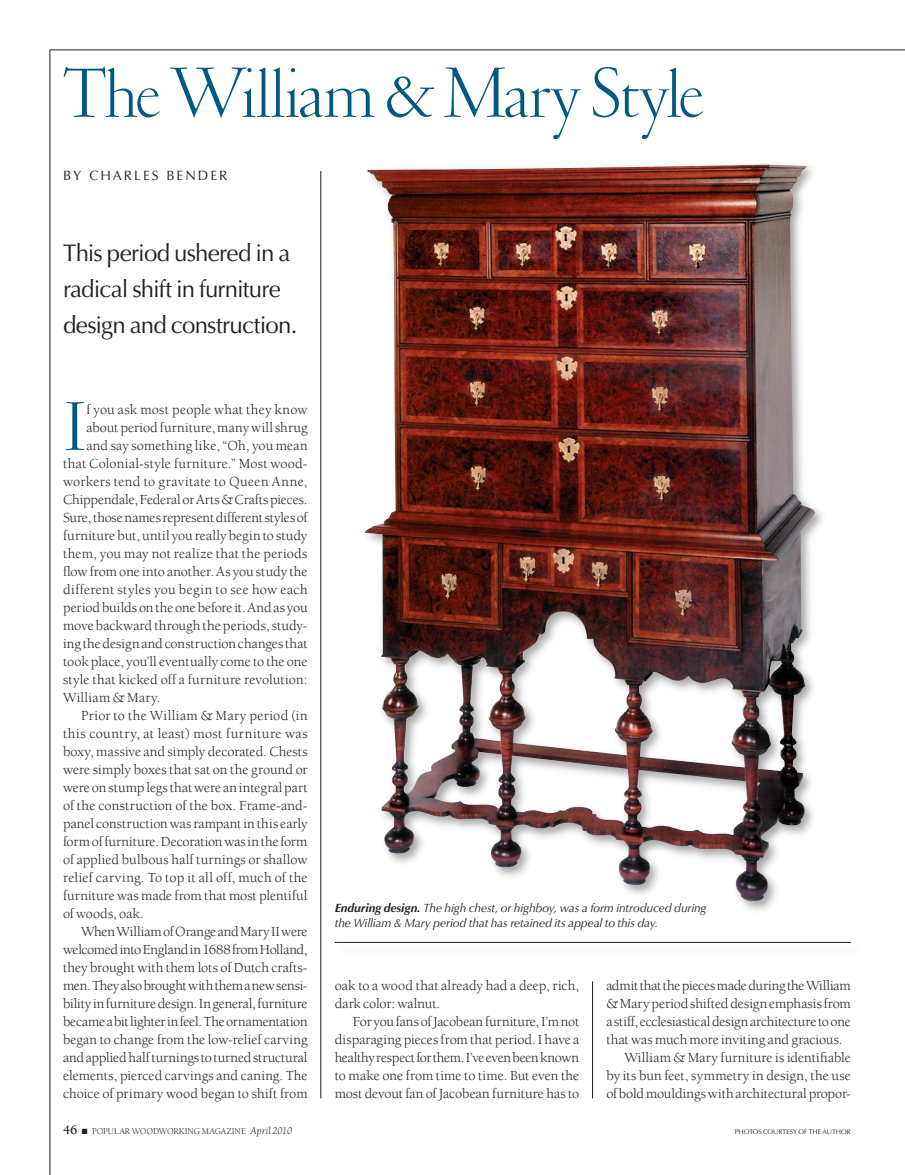
<style>
.page{position:relative;width:905px;height:1175px;background:#fff}
.page>*{position:absolute;margin:0;border:0;box-sizing:border-box;transform-origin:0 0}
.t1{font:300 72px "Garamond FB";letter-spacing:-.025em;color:#005981}
.t2{font:300 70.05px "Garamond FB";color:#005981}
.t3{font:24px/36px "Optima LT Std";letter-spacing:-.035em;color:#231f20}
.t4{font:14.25px "Berkeley Std";color:#231f20}
.t5{font:14.25px "Berkeley Std";letter-spacing:.02em;color:#231f20}
.t6{font:14.25px "Berkeley Std";letter-spacing:-.02em;color:#231f20}
.t7{font:14.25px "Berkeley Std";letter-spacing:-.025em;color:#231f20}
.t8{font:14.25px "Berkeley Std";letter-spacing:.035em;color:#231f20}
.t9{font:14.25px "Berkeley Std";letter-spacing:.025em;color:#231f20}
.t10{font:14.25px "Berkeley Std";letter-spacing:.03em;color:#231f20}
.t11{font:13.5px "Optima LT Std";letter-spacing:.15em;color:#231f20}
.t12{font:italic 12px/15px "Optima LT Std";letter-spacing:-.01em;color:#231f20}
.t13{font:9px "Berkeley Std";color:#231f20}
.t14{font:6.75px "Optima LT Std";letter-spacing:.005em;color:#231f20}
.s1{font-weight:700;font-size:13.5px}
.s2{font-style:italic;font-size:10.5px}
.s3{font-weight:700}
</style>
<div class="page">
<div style="left:336px;top:940px;width:528px;height:19px;background:#231f20;opacity:.35"></div>
<hr style="left:334px;top:942px;width:516px;height:1px;background:#231f20">
<hr style="left:320px;top:171px;width:1px;height:927px;background:#231f20">
<hr style="left:592px;top:981px;width:1px;height:117px;background:#231f20">
<img style="left:367px;top:164px;width:448px;height:737px">
<p class="t1" style="left:63px;top:56px;width:642px">The William &amp; Mary Style</p>
<p class="t11" style="left:63px;top:168px;width:166px">by charles bender</p>
<p class="t3" style="left:63px;top:235px;width:236px">This period ushered in a radical shift in furniture design and construction.</p>
<p class="t2" style="left:63px;top:391px;width:25px">I</p>
<p class="t4" style="left:86px;top:402px;width:223px">f you ask most people what they know</p>
<p class="t4" style="left:86px;top:420px;width:223px">about period furniture, many will shrug</p>
<p class="t4" style="left:86px;top:438px;width:223px">and say something like, “Oh, you mean</p>
<p class="t4" style="left:63px;top:456px;width:246px">that Colonial-style furniture.” Most wood-</p>
<p class="t5" style="left:63px;top:474px;width:246px">workers tend to gravitate to Queen Anne,</p>
<p class="t4" style="left:63px;top:492px;width:246px">Chippendale, Federal or Arts &amp; Crafts pieces.</p>
<p class="t4" style="left:63px;top:510px;width:246px">Sure, those names represent different styles of</p>
<p class="t4" style="left:63px;top:528px;width:246px">furniture but, until you really begin to study</p>
<p class="t5" style="left:63px;top:546px;width:246px">them, you may not realize that the periods</p>
<p class="t4" style="left:63px;top:564px;width:246px">flow from one into another. As you study the</p>
<p class="t9" style="left:63px;top:582px;width:246px">different styles you begin to see how each</p>
<p class="t4" style="left:63px;top:600px;width:246px">period builds on the one before it. And as you</p>
<p class="t4" style="left:63px;top:618px;width:246px">move backward through the periods, study-</p>
<p class="t4" style="left:63px;top:636px;width:246px">ing the design and construction changes that</p>
<p class="t4" style="left:63px;top:654px;width:246px">took place, you’ll eventually come to the one</p>
<p class="t4" style="left:63px;top:672px;width:246px">style that kicked off a furniture revolution:</p>
<p class="t5" style="left:63px;top:690px;width:99px">William &amp; Mary.</p>
<p class="t10" style="left:81px;top:708px;width:228px">Prior to the William &amp; Mary period (in</p>
<p class="t8" style="left:63px;top:726px;width:246px">this country, at least) most furniture was</p>
<p class="t4" style="left:63px;top:744px;width:246px">boxy, massive and simply decorated. Chests</p>
<p class="t4" style="left:63px;top:762px;width:246px">were simply boxes that sat on the ground or</p>
<p class="t4" style="left:63px;top:780px;width:246px">were on stump legs that were an integral part</p>
<p class="t4" style="left:63px;top:798px;width:246px">of the construction of the box. Frame-and-</p>
<p class="t4" style="left:63px;top:816px;width:246px">panel construction was rampant in this early</p>
<p class="t4" style="left:63px;top:834px;width:246px">form of furniture. Decoration was in the form</p>
<p class="t4" style="left:63px;top:852px;width:246px">of applied bulbous half turnings or shallow</p>
<p class="t4" style="left:63px;top:870px;width:246px">relief carving. To top it all off, much of the</p>
<p class="t4" style="left:63px;top:888px;width:246px">furniture was made from that most plentiful</p>
<p class="t4" style="left:63px;top:906px;width:82px">of woods, oak.</p>
<p class="t4" style="left:81px;top:924px;width:228px">When William of Orange and Mary II were</p>
<p class="t7" style="left:63px;top:942px;width:246px">welcomed into England in 1688 from Holland,</p>
<p class="t4" style="left:63px;top:960px;width:246px">they brought with them lots of Dutch crafts-</p>
<p class="t7" style="left:63px;top:978px;width:246px">men. They also brought with them a new sensi-</p>
<p class="t4" style="left:63px;top:996px;width:246px">bility in furniture design. In general, furniture</p>
<p class="t6" style="left:63px;top:1014px;width:246px">became a bit lighter in feel. The ornamentation</p>
<p class="t4" style="left:63px;top:1032px;width:246px">began to change from the low-relief carving</p>
<p class="t4" style="left:63px;top:1050px;width:246px">and applied half turnings to turned structural</p>
<p class="t4" style="left:63px;top:1068px;width:246px">elements, pierced carvings and caning. The</p>
<p class="t4" style="left:63px;top:1086px;width:246px">choice of primary wood began to shift from</p>
<p class="t13" style="left:63px;top:1126px;width:230px"><span class="s1">46</span> ■ popular woodworking magazine <span class="s2">April 2010</span></p>
<p class="t12" style="left:334px;top:900px;width:373px"><span class="s3">Enduring design.</span> The high chest, or highboy, was a form introduced during the William &amp; Mary period that has retained its appeal to this day.</p>
<p class="t4" style="left:334px;top:978px;width:246px">oak to a wood that already had a deep, rich,</p>
<p class="t4" style="left:334px;top:996px;width:107px">dark color: walnut.</p>
<p class="t4" style="left:352px;top:1014px;width:228px">For you fans of Jacobean furniture, I’m not</p>
<p class="t4" style="left:334px;top:1032px;width:246px">disparaging pieces from that period. I have a</p>
<p class="t6" style="left:334px;top:1050px;width:246px">healthy respect for them. I’ve even been known</p>
<p class="t4" style="left:334px;top:1068px;width:246px">to make one from time to time. But even the</p>
<p class="t4" style="left:334px;top:1086px;width:246px">most devout fan of Jacobean furniture has to</p>
<p class="t4" style="left:606px;top:978px;width:246px">admit that the pieces made during the William</p>
<p class="t4" style="left:606px;top:996px;width:246px">&amp; Mary period shifted design emphasis from</p>
<p class="t4" style="left:606px;top:1014px;width:246px">a stiff, ecclesiastical design architecture to one</p>
<p class="t4" style="left:606px;top:1032px;width:238px">that was much more inviting and gracious.</p>
<p class="t4" style="left:624px;top:1050px;width:228px">William &amp; Mary furniture is identifiable</p>
<p class="t4" style="left:606px;top:1068px;width:246px">by its bun feet, symmetry in design, the use</p>
<p class="t4" style="left:606px;top:1086px;width:246px">of bold mouldings with architectural propor-</p>
<p class="t14" style="left:734px;top:1128px;width:118px">photos courtesy of the author</p>
</div>
